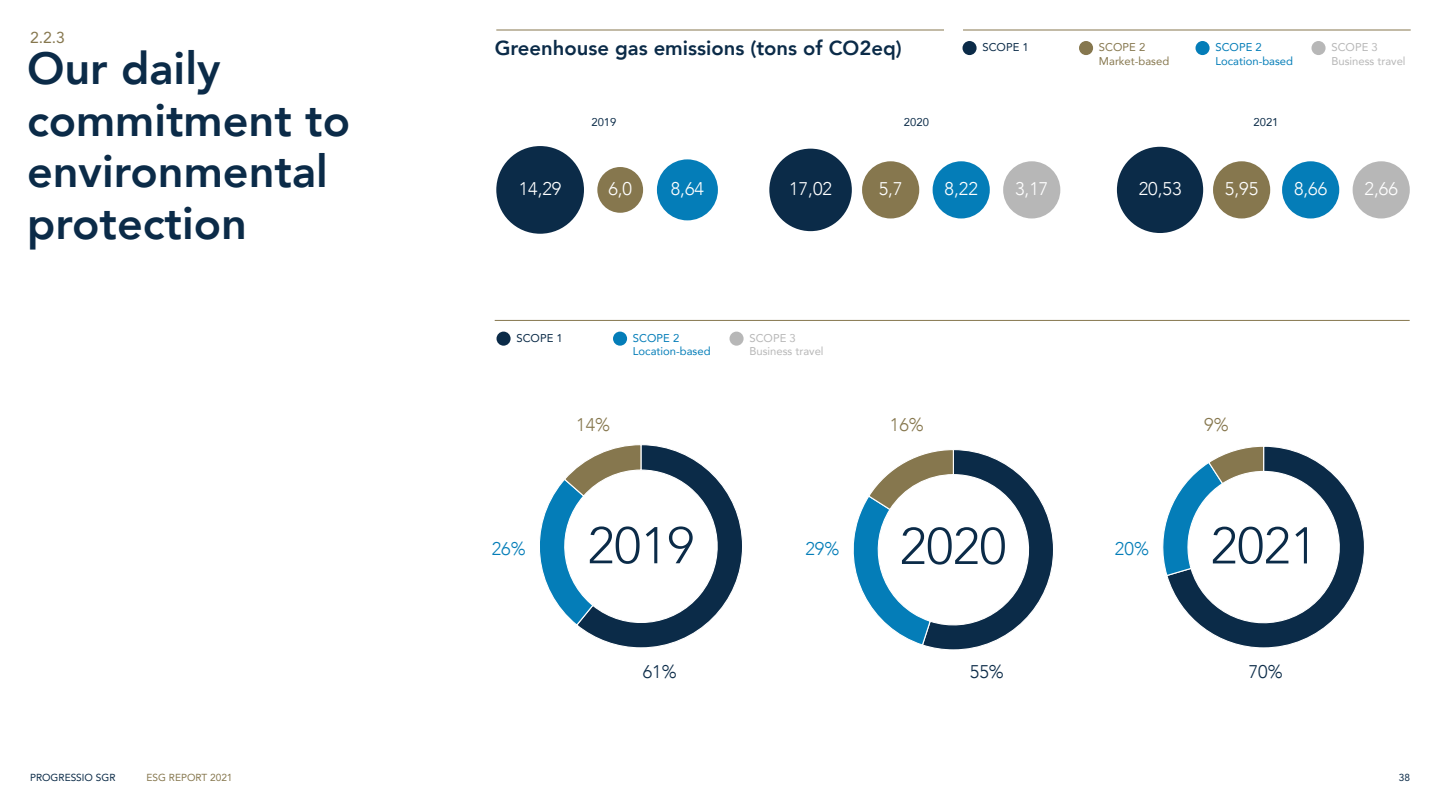
<style>
.page{position:relative;width:1440px;height:810px;background:#fff}
.page>*{position:absolute;margin:0;border:0;box-sizing:border-box;transform-origin:0 0}
.t1{font:300 51.15px "Avenir";color:#0b2b48}
.t2{font:800 45px/51.8px "Avenir";color:#0b2b48}
.t3{font:800 20.25px "Avenir";color:#0b2b48}
.t4{font:300 18.3px "Avenir";color:#fff}
.t5{font:300 18.3px "Avenir";color:#047db8}
.t6{font:300 18.3px "Avenir";color:#0b2b48}
.t7{font:300 18.3px "Avenir";color:#86774e}
.t8{font:15.75px "Avenir LT Std";color:#86774e}
.t9{font:11.25px/13.5px "Avenir";color:#047db8}
.t10{font:11.25px/13.5px "Avenir";color:#b7b7b7}
.t11{font:11.25px "Avenir";color:#0b2b48}
.t12{font:11.25px/13.5px "Avenir";color:#86774e}
.t13{font:10.12px "Avenir LT Std";color:#0b2b48}
.t14{font:10.12px "Avenir LT Std";color:#86774e}
</style>
<div class="page">
<hr style="left:496px;top:30px;width:448px;height:1px;background:#86774e">
<hr style="left:963px;top:30px;width:448px;height:1px;background:#86774e">
<div style="left:769px;top:149px;width:83px;height:82px;background:#0b2b48;border-radius:50%"></div>
<div style="left:862px;top:161px;width:57px;height:57px;background:#86774e;border-radius:50%"></div>
<div style="left:933px;top:161px;width:57px;height:57px;background:#047db8;border-radius:50%"></div>
<div style="left:1003px;top:161px;width:57px;height:57px;background:#b7b7b7;border-radius:50%"></div>
<div style="left:496px;top:146px;width:88px;height:88px;background:#0b2b48;border-radius:50%"></div>
<div style="left:597px;top:167px;width:46px;height:46px;background:#86774e;border-radius:50%"></div>
<div style="left:657px;top:159px;width:61px;height:61px;background:#047db8;border-radius:50%"></div>
<div style="left:1117px;top:147px;width:86px;height:86px;background:#0b2b48;border-radius:50%"></div>
<div style="left:1213px;top:161px;width:57px;height:57px;background:#86774e;border-radius:50%"></div>
<div style="left:1282px;top:161px;width:57px;height:57px;background:#047db8;border-radius:50%"></div>
<div style="left:1353px;top:161px;width:57px;height:57px;background:#b7b7b7;border-radius:50%"></div>
<hr style="left:495px;top:320px;width:915px;height:1px;background:#86774e">
<div style="left:963px;top:41px;width:14px;height:14px;background:#0b2b48;border-radius:50%"></div>
<div style="left:1079px;top:41px;width:14px;height:14px;background:#86774e;border-radius:50%"></div>
<div style="left:1196px;top:41px;width:14px;height:14px;background:#047db8;border-radius:50%"></div>
<div style="left:1311px;top:41px;width:15px;height:14px;background:#b7b7b7;border-radius:50%"></div>
<div style="left:497px;top:332px;width:14px;height:14px;background:#0b2b48;border-radius:50%"></div>
<div style="left:613px;top:332px;width:14px;height:14px;background:#047db8;border-radius:50%"></div>
<div style="left:730px;top:332px;width:14px;height:14px;background:#b7b7b7;border-radius:50%"></div>
<svg style="left:539px;top:444px;width:204px;height:204px"></svg>
<svg style="left:853px;top:449px;width:201px;height:201px"></svg>
<svg style="left:1162px;top:446px;width:203px;height:202px"></svg>
<p class="t8" style="left:30px;top:28px;width:37px">2.2.3</p>
<h2 class="t2" style="left:27px;top:42px;width:325px">Our daily commitment to environmental protection</h2>
<p class="t3" style="left:495px;top:32px;width:409px">Greenhouse gas emissions (tons of CO2eq)</p>
<p class="t11" style="left:982px;top:38px;width:48px">SCOPE 1</p>
<p class="t12" style="left:1099px;top:40px;width:72px">SCOPE 2<br>Market-based</p>
<p class="t9" style="left:1215px;top:40px;width:79px">SCOPE 2<br>Location-based</p>
<p class="t10" style="left:1331px;top:40px;width:76px">SCOPE 3<br>Business travel</p>
<p class="t11" style="left:591px;top:113px;width:27px">2019</p>
<p class="t11" style="left:904px;top:113px;width:27px">2020</p>
<p class="t11" style="left:1254px;top:113px;width:27px">2021</p>
<p class="t4" style="left:519px;top:178px;width:44px">14,29</p>
<p class="t4" style="left:608px;top:178px;width:25px">6,0</p>
<p class="t4" style="left:671px;top:178px;width:35px">8,64</p>
<p class="t4" style="left:789px;top:178px;width:44px">17,02</p>
<p class="t4" style="left:879px;top:178px;width:25px">5,7</p>
<p class="t4" style="left:945px;top:178px;width:35px">8,22</p>
<p class="t4" style="left:1015px;top:178px;width:35px">3,17</p>
<p class="t4" style="left:1139px;top:178px;width:44px">20,53</p>
<p class="t4" style="left:1225px;top:178px;width:35px">5,95</p>
<p class="t4" style="left:1294px;top:178px;width:35px">8,66</p>
<p class="t4" style="left:1365px;top:178px;width:35px">2,66</p>
<p class="t11" style="left:516px;top:329px;width:48px">SCOPE 1</p>
<p class="t9" style="left:633px;top:331px;width:79px">SCOPE 2<br>Location-based</p>
<p class="t10" style="left:749px;top:331px;width:76px">SCOPE 3<br>Business travel</p>
<p class="t7" style="left:576px;top:414px;width:35px">14%</p>
<p class="t7" style="left:890px;top:414px;width:35px">16%</p>
<p class="t7" style="left:1204px;top:414px;width:26px">9%</p>
<p class="t5" style="left:492px;top:538px;width:35px">26%</p>
<h1 class="t1" style="left:588px;top:515px;width:108px">2019</h1>
<h1 class="t1" style="left:900px;top:516px;width:108px">2020</h1>
<h1 class="t1" style="left:1211px;top:516px;width:108px">2021</h1>
<p class="t5" style="left:805px;top:538px;width:35px">29%</p>
<p class="t5" style="left:1115px;top:538px;width:35px">20%</p>
<p class="t6" style="left:643px;top:661px;width:35px">61%</p>
<p class="t6" style="left:970px;top:661px;width:35px">55%</p>
<p class="t6" style="left:1249px;top:661px;width:35px">70%</p>
<p class="t13" style="left:30px;top:771px;width:87px">PROGRESSIO SGR</p>
<p class="t14" style="left:146px;top:771px;width:88px">ESG REPORT 2021</p>
<p class="t13" style="left:1399px;top:771px;width:13px">38</p>
</div>
